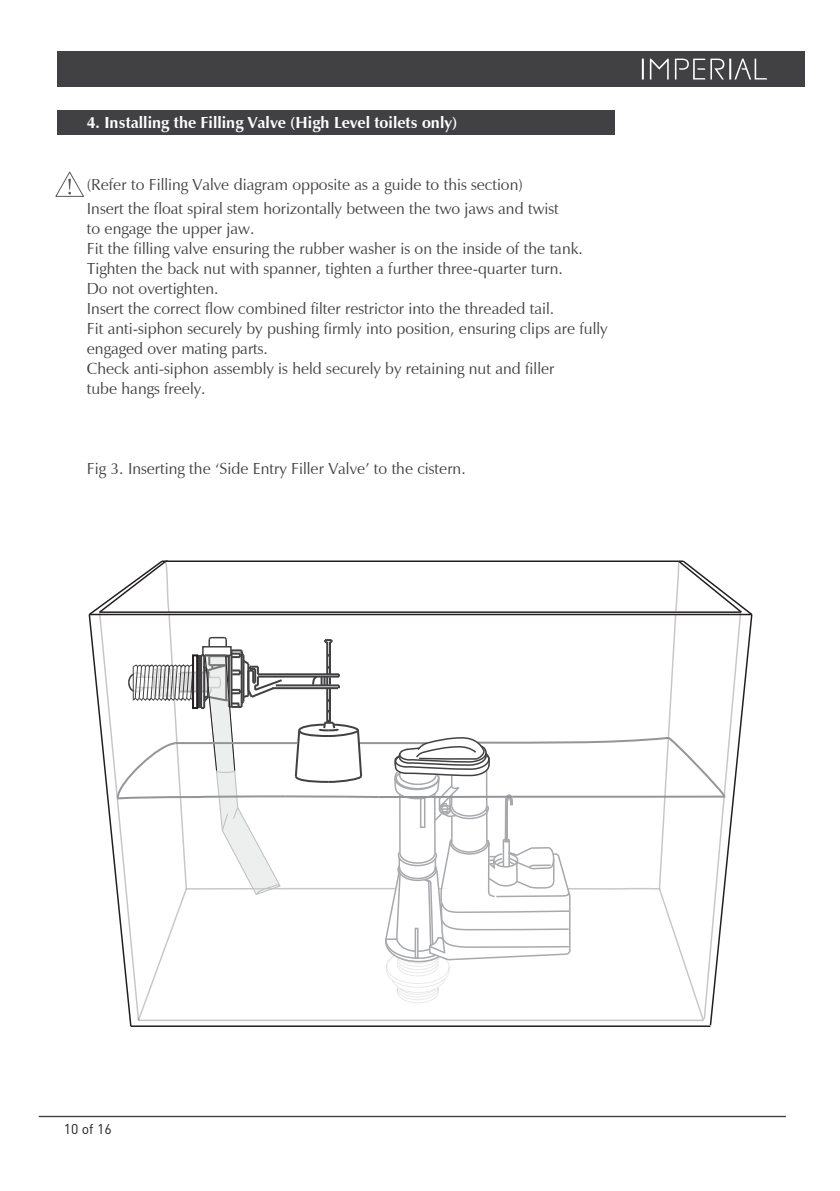
<style>
.page{position:relative;width:840px;height:1191px;background:#fff}
.page>*{position:absolute;margin:0;border:0;box-sizing:border-box;transform-origin:0 0}
.t1{font:16px/20px "Zapf Humanist 601 BT";color:#414042}
.t2{font:700 16px "Zapf Humanist 601 BT";color:#fff}
.t3{font:14px "DIN";color:#231f20}
</style>
<div class="page">
<div style="left:57px;top:111px;width:557px;height:24px;background:#414042"></div>
<div style="left:57px;top:52px;width:746px;height:35px;background:#414042"></div>
<svg style="left:55px;top:171px;width:29px;height:26px"></svg>
<hr style="left:39px;top:1115px;width:746px;height:2px;background:#414042">
<svg style="left:88px;top:560px;width:665px;height:467px"></svg>
<hr style="left:641px;top:59px;width:2px;height:21px;background:#fff">
<svg style="left:649px;top:59px;width:19px;height:21px"></svg>
<hr style="left:728px;top:59px;width:2px;height:21px;background:#fff">
<svg style="left:674px;top:59px;width:50px;height:21px"></svg>
<svg style="left:734px;top:59px;width:32px;height:21px"></svg>
<p class="t2" style="left:87px;top:112px;width:372px">4. Installing the Filling Valve (High Level toilets only)</p>
<p class="t1" style="left:87px;top:172px;width:473px;line-height:24px">(Refer to Filling Valve diagram opposite as a guide to this section)<br>Insert the float spiral stem horizontally between the two jaws and twist</p>
<p class="t1" style="left:87px;top:218px;width:522px">to engage the upper jaw.<br>Fit the filling valve ensuring the rubber washer is on the inside of the tank.<br>Tighten the back nut with spanner, tighten a further three-quarter turn.<br>Do not overtighten.<br>Insert the correct flow combined filter restrictor into the threaded tail.<br>Fit anti-siphon securely by pushing firmly into position, ensuring clips are fully engaged over mating parts.<br>Check anti-siphon assembly is held securely by retaining nut and filler<br>tube hangs freely.</p>
<p class="t1" style="left:87px;top:458px;width:380px">Fig 3. Inserting the ‘Side Entry Filler Valve’ to the cistern.</p>
<p class="t3" style="left:64px;top:1120px;width:50px">10 of 16</p>
</div>
